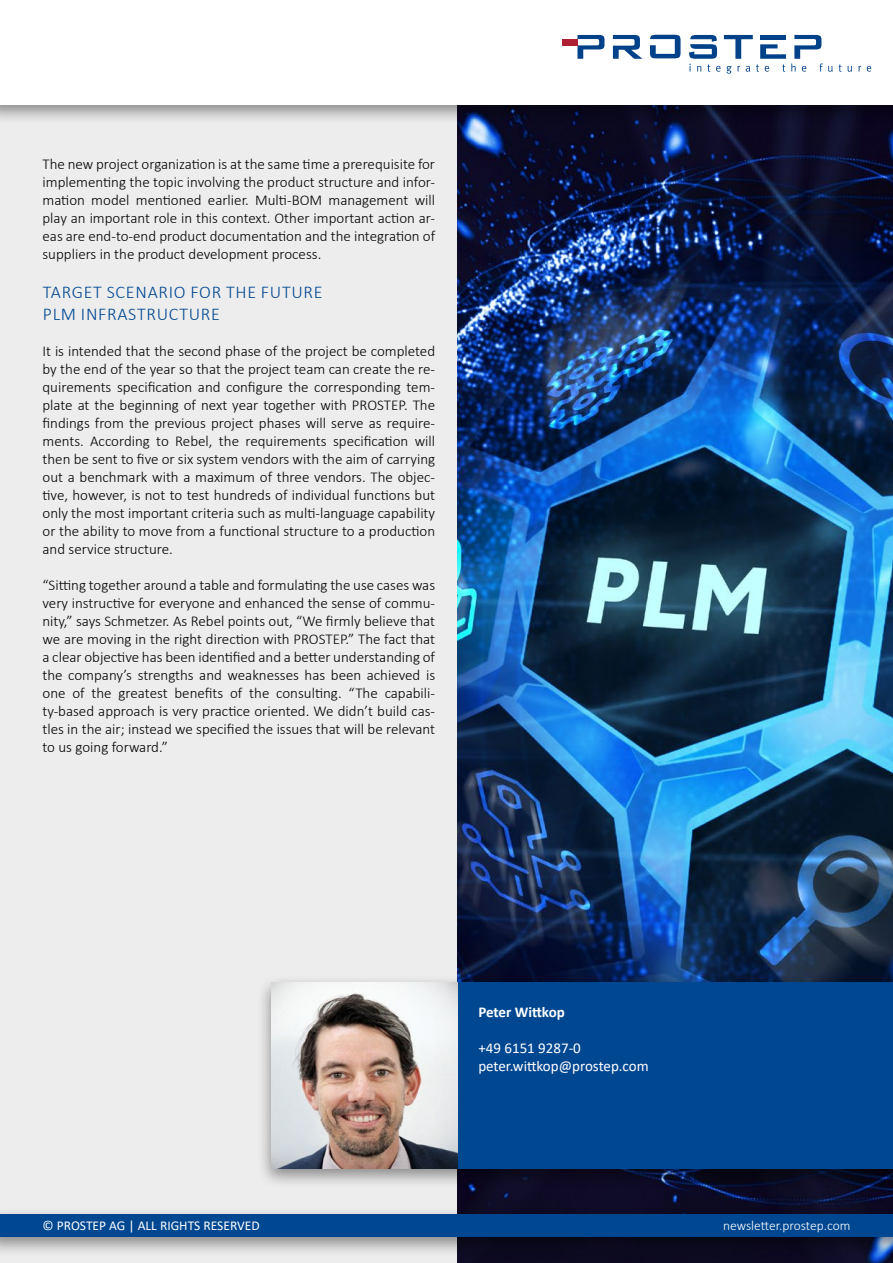
<style>
.page{position:relative;width:893px;height:1263px;background:#fff}
.page>*{position:absolute;margin:0;border:0;box-sizing:border-box;transform-origin:0 0}
.t1{font:300 18px/21.6px "Calibri";letter-spacing:.04em;color:#004792}
.t2{font:300 15px/18px "Calibri";color:#000;text-align:justify}
.t3{font:15px/18px "Calibri";color:#fff}
.t4{font:700 15px "Calibri";letter-spacing:-.005em;color:#fff}
.t5{font:13.5px "Calibri";color:#fff}
.t6{font:300 13.5px "Calibri";color:#fff}
</style>
<div class="page">
<div style="left:0;top:89px;width:457px;height:1174px;background:#ededed"></div>
<img style="left:457px;top:124px;width:436px;height:1139px">
<div style="left:0;top:1206px;width:893px;height:51px;background:#000;opacity:.43"></div>
<div style="left:0;top:1214px;width:893px;height:23px;background:#004792"></div>
<div style="left:0;top:0;width:893px;height:124px;background:#000;opacity:.43"></div>
<div style="left:0;top:0;width:893px;height:104px;background:#fff"></div>
<svg style="left:650px;top:35px;width:31px;height:23px"></svg>
<svg style="left:577px;top:35px;width:27px;height:24px"></svg>
<svg style="left:613px;top:35px;width:29px;height:24px"></svg>
<div style="left:562px;top:39px;width:15px;height:6px;background:#ae2135"></div>
<svg style="left:839px;top:64px;width:3px;height:8px"></svg>
<svg style="left:848px;top:66px;width:4px;height:6px"></svg>
<svg style="left:858px;top:66px;width:3px;height:6px"></svg>
<svg style="left:867px;top:66px;width:4px;height:6px"></svg>
<svg style="left:689px;top:35px;width:144px;height:39px"></svg>
<hr style="left:760px;top:35px;width:26px;height:4px;background:#004289">
<div style="left:257px;top:974px;width:636px;height:215px;background:#000;opacity:.43"></div>
<div style="left:271px;top:982px;width:622px;height:186px;background:#004792"></div>
<img style="left:271px;top:982px;width:186px;height:186px">
<p class="t2" style="left:43px;top:154px;width:394px">The new project organization is at the same time a prerequisite for implementing the topic involving the product structure and infor&shy;mation model mentioned earlier. Multi-BOM management will play an important role in this context. Other important action ar&shy;eas are end-to-end product documentation and the integration of suppliers in the product development process.</p>
<p class="t1" style="left:43px;top:281px;width:281px">TARGET SCENARIO FOR THE FUTURE<br>PLM INFRASTRUCTURE</p>
<p class="t2" style="left:43px;top:342px;width:394px">It is intended that the second phase of the project be completed by the end of the year so that the project team can create the re&shy;quirements specification and configure the corresponding tem&shy;plate at the beginning of next year together with PROSTEP. The findings from the previous project phases will serve as require&shy;ments. According to Rebel, the requirements specification will then be sent to five or six system vendors with the aim of carrying out a benchmark with a maximum of three vendors. The objec&shy;tive, however, is not to test hundreds of individual functions but only the most important criteria such as multi-language capability or the ability to move from a functional structure to a production and service structure.</p>
<p class="t2" style="left:43px;top:576px;width:394px">“Sitting together around a table and formulating the use cases was very instructive for everyone and enhanced the sense of commu&shy;nity,” says Schmetzer. As Rebel points out, “We firmly believe that we are moving in the right direction with PROSTEP.” The fact that a clear objective has been identified and a better understanding of the company’s strengths and weaknesses has been achieved is one of the greatest benefits of the consulting. “The capabili&shy;ty-based approach is very practice oriented. We didn’t build cas&shy;tles in the air; instead we specified the issues that will be relevant to us going forward.”</p>
<p class="t4" style="left:478px;top:1002px;width:88px">Peter Wittkop</p>
<p class="t3" style="left:478px;top:1039px;width:172px">+49 6151 9287-0 peter.wittkop@prostep.com</p>
<p class="t5" style="left:43px;top:1216px;width:219px">© PROSTEP AG | ALL RIGHTS RESERVED</p>
<p class="t6" style="left:723px;top:1217px;width:129px">newsletter.prostep.com</p>
</div>
